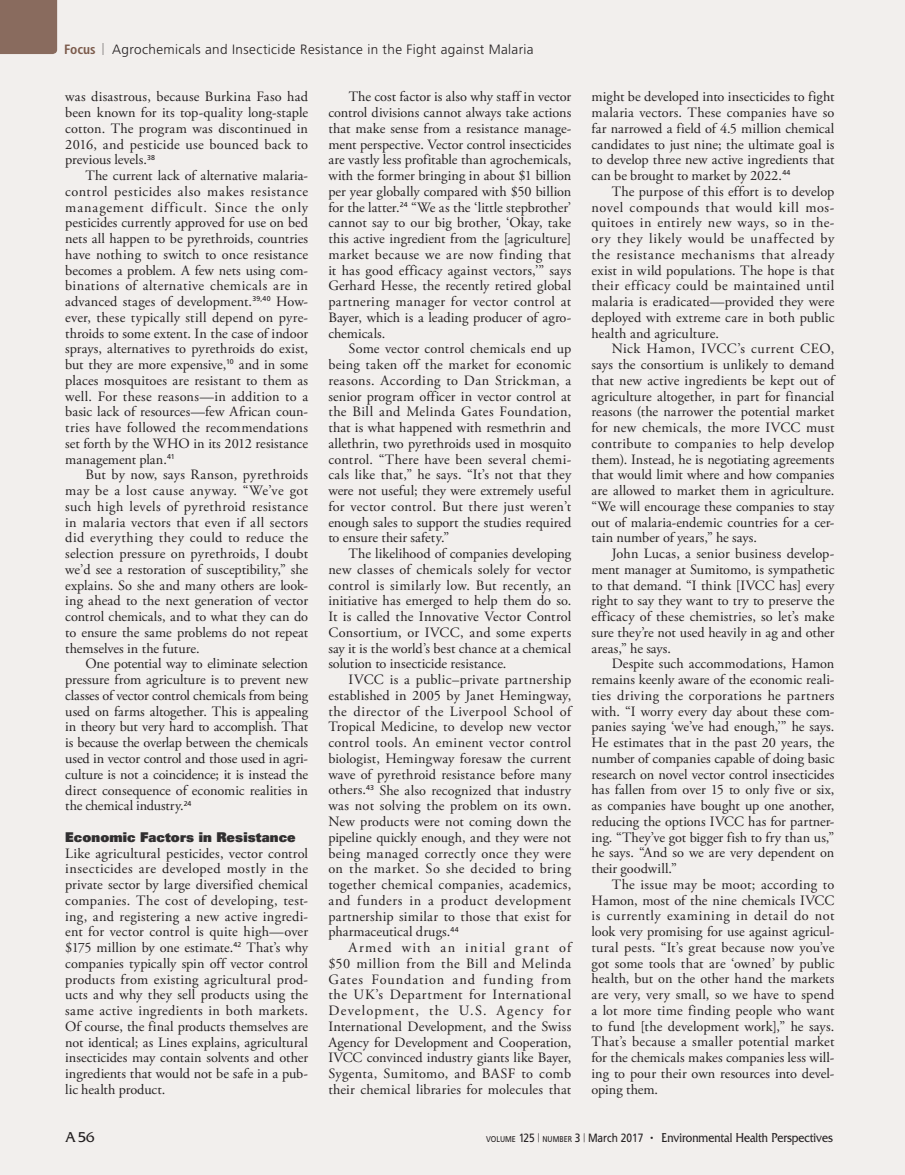
<style>
.page{position:relative;width:905px;height:1175px;background:#fff}
.page>*{position:absolute;margin:0;border:0;box-sizing:border-box;transform-origin:0 0}
.t1{font:15px "Friz Quadrata Std";color:#231f20}
.t2{font:14.25px/15.8px "Adobe Garamond Pro";color:#231f20;text-align:justify}
.t3{font:300 13.5px "Frutiger LT Std";letter-spacing:.025em;color:#231f20}
.t4{font:13.5px "Friz Quadrata Std";color:#231f20;scale:.85 1}
.t5{font:13.5px "Univers LT Std X Black";letter-spacing:.01em;color:#312f30}
.t6{font:8.4px "Frutiger LT Std";color:#231f20;scale:.85 1}
.s1{font-weight:700;font-stretch:condensed;color:#7c5b4c}
.s2{font-size:12px}
.s3{font-family:"Frutiger LT Std";font-weight:300;font-size:9px}
.s4{font-family:"Frutiger LT Std";font-size:8.4px}
.s5{font-family:"Frutiger LT Std";font-size:12px}
</style>
<div class="page">
<div style="left:0;top:0;width:904px;height:1174px;background:#f2efed"></div>
<div style="left:0;top:0;width:57px;height:54px;background:#896b5e"></div>
<p class="t3" style="left:64px;top:42px;width:471px"><span class="s1">Focus</span> <span class="s2">|</span> Agrochemicals and Insecticide Resistance in the Fight against Malaria</p>
<p class="t2" style="left:65px;top:89px;width:244px">was disastrous, because Burkina Faso had been known for its top-quality long-staple cotton. The program was discontinued in 2016, and pesticide use bounced back to previous levels.<sup>38</sup></p>
<p class="t2" style="left:65px;top:168px;width:244px;text-indent:20px">The current lack of alternative malaria&shy;control pesticides also makes resistance management difficult. Since the only pesticides currently approved for use on bed nets all happen to be pyrethroids, countries have nothing to switch to once resistance becomes a problem. A few nets using com&shy;binations of alternative chemicals are in advanced stages of development.<sup>39,40</sup> How&shy;ever, these typically still depend on pyre&shy;throids to some extent. In the case of indoor sprays, alternatives to pyrethroids do exist, but they are more expensive,<sup>10</sup> and in some places mosquitoes are resistant to them as well. For these reasons—in addition to a basic lack of resources—few African coun&shy;tries have followed the recommendations set forth by the WHO in its 2012 resistance management plan.<sup>41</sup></p>
<p class="t2" style="left:65px;top:467px;width:244px;text-indent:20px">But by now, says Ranson, pyrethroids may be a lost cause anyway. “We’ve got such high levels of pyrethroid resistance in malaria vectors that even if all sectors did everything they could to reduce the selection pressure on pyrethroids, I doubt we’d see a restoration of susceptibility,” she explains. So she and many others are look&shy;ing ahead to the next generation of vector control chemicals, and to what they can do to ensure the same problems do not repeat themselves in the future.</p>
<p class="t2" style="left:65px;top:656px;width:244px;text-indent:20px">One potential way to eliminate selection pressure from agriculture is to prevent new classes of vector control chemicals from being used on farms altogether. This is appealing in theory but very hard to accomplish. That is because the overlap between the chemicals used in vector control and those used in agri&shy;culture is not a coincidence; it is instead the direct consequence of economic realities in the chemical industry.<sup>24</sup></p>
<p class="t5" style="left:65px;top:828px;width:232px">Economic Factors in Resistance</p>
<p class="t2" style="left:65px;top:845px;width:244px">Like agricultural pesticides, vector control insecticides are developed mostly in the private sector by large diversified chemical companies. The cost of developing, test&shy;ing, and registering a new active ingredi&shy;ent for vector control is quite high—over $175 million by one estimate.<sup>42</sup> That’s why companies typically spin off vector control products from existing agricultural prod&shy;ucts and why they sell products using the same active ingredients in both markets.<br>Of course, the final products themselves are not identical; as Lines explains, agricultural insecticides may contain solvents and other ingredients that would not be safe in a pub&shy;lic health product.</p>
<p class="t3" style="left:112px;top:42px;width:27px">Title</p>
<p class="t2" style="left:328px;top:89px;width:244px;text-indent:20px">The cost factor is also why staff in vector control divisions cannot always take actions that make sense from a resistance manage&shy;ment perspective. Vector control insecticides are vastly less profitable than agrochemicals, with the former bringing in about $1 billion per year globally compared with $50 billion for the latter.<sup>24</sup> “We as the ‘little stepbrother’ cannot say to our big brother, ‘Okay, take this active ingredient from the [agriculture] market because we are now finding that it has good efficacy against vectors,’” says Gerhard Hesse, the recently retired global partnering manager for vector control at Bayer, which is a leading producer of agro&shy;chemicals.</p>
<p class="t2" style="left:328px;top:341px;width:244px;text-indent:20px">Some vector control chemicals end up being taken off the market for economic reasons. According to Dan Strickman, a senior program officer in vector control at the Bill and Melinda Gates Foundation, that is what happened with resmethrin and allethrin, two pyrethroids used in mosquito control. “There have been several chemi&shy;cals like that,” he says. “It’s not that they were not useful; they were extremely useful for vector control. But there just weren’t enough sales to support the studies required to ensure their safety.”</p>
<p class="t2" style="left:328px;top:546px;width:244px;text-indent:20px">The likelihood of companies developing new classes of chemicals solely for vector control is similarly low. But recently, an initiative has emerged to help them do so.<br>It is called the Innovative Vector Control Consortium, or IVCC, and some experts say it is the world’s best chance at a chemical solution to insecticide resistance.</p>
<p class="t2" style="left:328px;top:672px;width:244px;text-indent:20px">IVCC is a public–private partnership established in 2005 by Janet Hemingway, the director of the Liverpool School of Tropical Medicine, to develop new vector control tools. An eminent vector control biologist, Hemingway foresaw the current wave of pyrethroid resistance before many others.<sup>43</sup> She also recognized that industry was not solving the problem on its own.<br>New products were not coming down the pipeline quickly enough, and they were not being managed correctly once they were on the market. So she decided to bring together chemical companies, academics, and funders in a product development partnership similar to those that exist for pharmaceutical drugs.<sup>44</sup></p>
<p class="t2" style="left:328px;top:940px;width:244px;text-indent:20px">Armed with an initial grant of $50 million from the Bill and Melinda Gates Foundation and funding from the UK’s Department for International Development, the U.S. Agency for International Development, and the Swiss Agency for Development and Cooperation, IVCC convinced industry giants like Bayer, Sygenta, Sumitomo, and BASF to comb their chemical libraries for molecules that</p>
<p class="t2" style="left:591px;top:89px;width:244px">might be developed into insecticides to fight malaria vectors. These companies have so far narrowed a field of 4.5 million chemical candidates to just nine; the ultimate goal is to develop three new active ingredients that can be brought to market by 2022.<sup>44</sup></p>
<p class="t2" style="left:591px;top:184px;width:244px;text-indent:20px">The purpose of this effort is to develop novel compounds that would kill mos&shy;quitoes in entirely new ways, so in the&shy;ory they likely would be unaffected by the resistance mechanisms that already exist in wild populations. The hope is that their efficacy could be maintained until malaria is eradicated—provided they were deployed with extreme care in both public health and agriculture.</p>
<p class="t2" style="left:591px;top:341px;width:244px;text-indent:20px">Nick Hamon, IVCC’s current CEO, says the consortium is unlikely to demand that new active ingredients be kept out of agriculture altogether, in part for financial reasons (the narrower the potential market for new chemicals, the more IVCC must contribute to companies to help develop them). Instead, he is negotiating agreements that would limit where and how companies are allowed to market them in agriculture. “We will encourage these companies to stay out of malaria-endemic countries for a cer&shy;tain number of years,” he says.</p>
<p class="t2" style="left:591px;top:546px;width:244px;text-indent:20px">John Lucas, a senior business develop&shy;ment manager at Sumitomo, is sympathetic to that demand. “I think [IVCC has] every right to say they want to try to preserve the efficacy of these chemistries, so let’s make sure they’re not used heavily in ag and other areas,” he says.</p>
<p class="t2" style="left:591px;top:656px;width:244px;text-indent:20px">Despite such accommodations, Hamon remains keenly aware of the economic reali&shy;ties driving the corporations he partners with. “I worry every day about these com&shy;panies saying ‘we’ve had enough,’” he says.<br>He estimates that in the past 20 years, the number of companies capable of doing basic research on novel vector control insecticides has fallen from over 15 to only five or six, as companies have bought up one another, reducing the options IVCC has for partner&shy;ing. “They’ve got bigger fish to fry than us,” he says. “And so we are very dependent on their goodwill.”</p>
<p class="t2" style="left:591px;top:877px;width:244px;text-indent:20px">The issue may be moot; according to Hamon, most of the nine chemicals IVCC is currently examining in detail do not look very promising for use against agricul&shy;tural pests. “It’s great because now you’ve got some tools that are ‘owned’ by public health, but on the other hand the markets are very, very small, so we have to spend a lot more time finding people who want to fund [the development work],” he says.<br>That’s because a smaller potential market for the chemicals makes companies less will&shy;ing to pour their own resources into devel&shy;oping them.</p>
<p class="t1" style="left:65px;top:1128px;width:31px">A56</p>
<p class="t6" style="left:486px;top:1133px;width:59px">VOLUME <span class="s2">125</span></p>
<p class="t4" style="left:538px;top:1129px;width:349px"><span class="s3">|</span> <span class="s4">NUMBER</span> <span class="s5">3</span> <span class="s3">|</span> <span class="s5">March 2017</span> <span class="s2">•</span> Environmental Health Perspectives</p>
</div>
